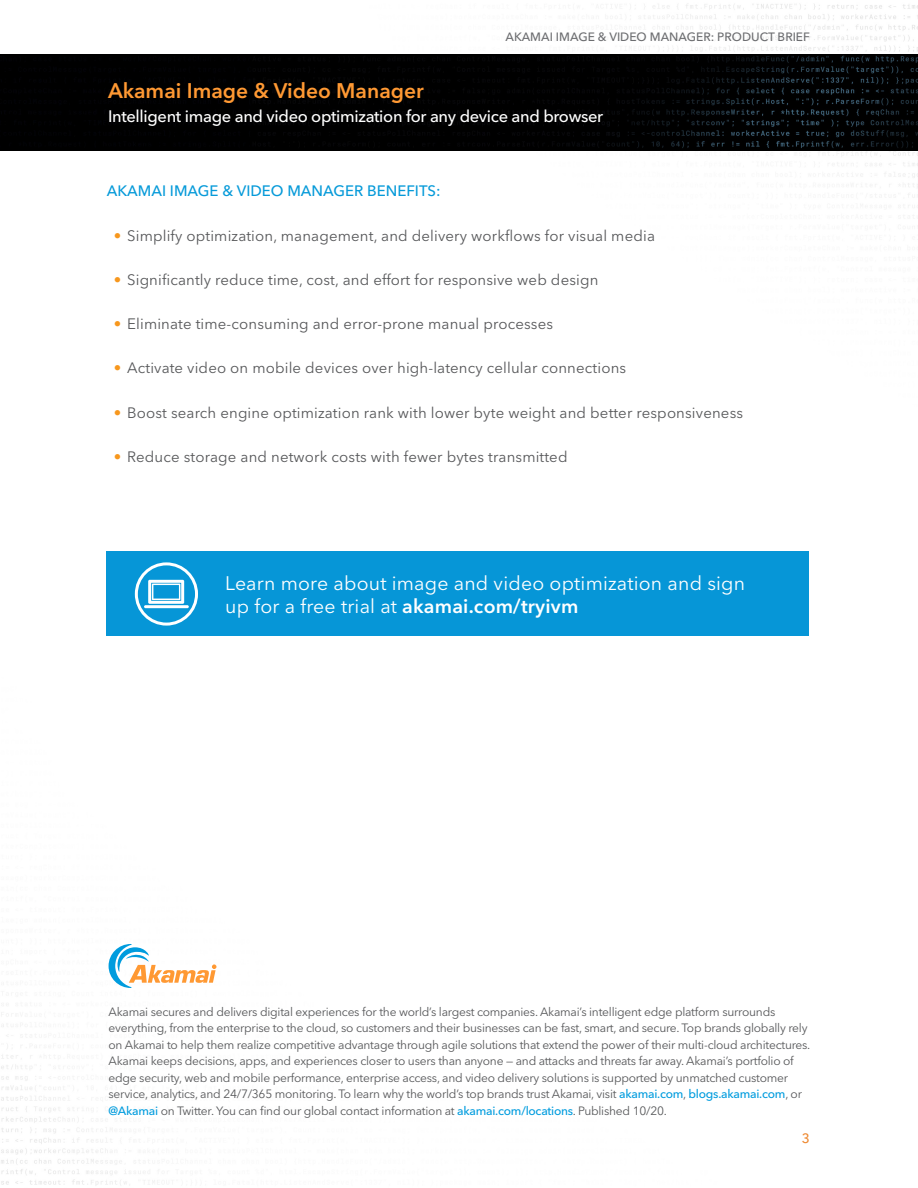
<style>
.page{position:relative;width:918px;height:1188px;background:#fff}
.page>*{position:absolute;margin:0;border:0;box-sizing:border-box;transform-origin:0 0}
.t1{font:600 21px "Avenir Next LT Pro";color:#f93}
.Visit{font:19.5px/23.4px "Avenir Next LT Pro";letter-spacing:.01em;color:#fff}
.t2{font:500 16.5px "Avenir Next LT Pro";letter-spacing:-.02em;color:#fff}
.t3{font:15px "Avenir Next LT Pro";letter-spacing:.01em;color:#57585a}
.Body{font:500 15px "Avenir Next LT Pro";color:#069ad9}
.t4{font:500 13.5px "Avenir Next LT Pro";color:#ee882f}
.t5{font:12px/16.5px "Avenir Next LT Pro";letter-spacing:-.02em;color:#57585a}
.t6{font:500 12px "Avenir Next LT Pro";color:#6c6d70}
.s1{color:#f7971d}
.s2{font-weight:600}
.s3{font-weight:500;color:#009cde}
</style>
<div class="page">
<img style="left:0;top:4px;width:918px;height:1181px">
<img style="left:0;top:54px;width:918px;height:96px">
<svg style="left:109px;top:944px;width:107px;height:44px"></svg>
<div style="left:107px;top:552px;width:702px;height:84px;background:#0696d7"></div>
<svg style="left:148px;top:580px;width:36px;height:24px"></svg>
<hr style="left:144px;top:605px;width:45px;height:3px;background:#fff;border-radius:2px">
<div style="left:135px;top:562px;width:63px;height:64px;border:3px solid #fff;border-radius:50%"></div>
<p class="t6" style="left:506px;top:30px;width:306px">AKAMAI IMAGE &amp; VIDEO MANAGER: PRODUCT BRIEF</p>
<h1 class="t1" style="left:108px;top:77px;width:317px">Akamai Image &amp; Video Manager</h1>
<h3 class="t2" style="left:108px;top:106px;width:497px">Intelligent image and video optimization for any device and browser</h3>
<p class="Body" style="left:107px;top:182px;width:335px">AKAMAI IMAGE &amp; VIDEO MANAGER BENEFITS:</p>
<p class="t3" style="left:114px;top:226px;width:543px"><span class="s1">•</span> Simplify optimization, management, and delivery workflows for visual media</p>
<p class="t3" style="left:114px;top:271px;width:486px"><span class="s1">•</span> Significantly reduce time, cost, and effort for responsive web design</p>
<p class="t3" style="left:114px;top:315px;width:441px"><span class="s1">•</span> Eliminate time-consuming and error-prone manual processes</p>
<p class="t3" style="left:114px;top:359px;width:514px"><span class="s1">•</span> Activate video on mobile devices over high-latency cellular connections</p>
<p class="t3" style="left:114px;top:403px;width:631px"><span class="s1">•</span> Boost search engine optimization rank with lower byte weight and better responsiveness</p>
<p class="t3" style="left:114px;top:448px;width:455px"><span class="s1">•</span> Reduce storage and network costs with fewer bytes transmitted</p>
<p class="Visit" style="left:225px;top:571px;width:521px">Learn more about image and video optimization and sign up for a free trial at <span class="s2">akamai.com/tryivm</span></p>
<p class="t5" style="left:109px;top:1003px;width:703px">Akamai secures and delivers digital experiences for the world’s largest companies. Akamai’s intelligent edge platform surrounds everything, from the enterprise to the cloud, so customers and their businesses can be fast, smart, and secure. Top brands globally rely on Akamai to help them realize competitive advantage through agile solutions that extend the power of their multi-cloud architectures.<br>Akamai keeps decisions, apps, and experiences closer to users than anyone — and attacks and threats far away. Akamai’s portfolio of edge security, web and mobile performance, enterprise access, and video delivery solutions is supported by unmatched customer service, analytics, and 24/7/365 monitoring. To learn why the world’s top brands trust Akamai, visit <span class="s3">akamai.com</span>, <span class="s3">blogs.akamai.com</span>, or <span class="s3">@Akamai</span> on Twitter. You can find our global contact information at <span class="s3">akamai.com/locations</span>. Published 10/20.</p>
<p class="t4" style="left:802px;top:1131px;width:10px">3</p>
</div>
